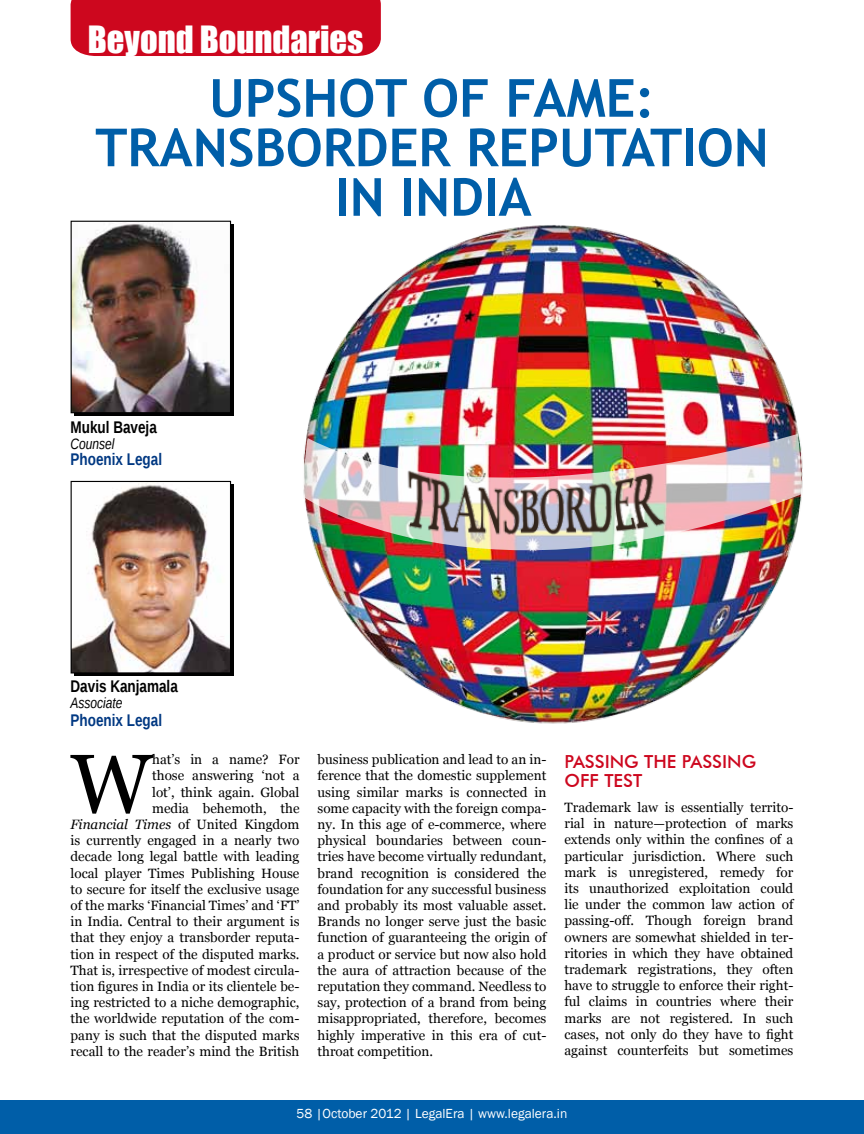
<style>
.page{position:relative;width:864px;height:1134px;background:#fff}
.page>*{position:absolute;margin:0;border:0;box-sizing:border-box;transform-origin:0 0}
.t1{font:83.7px "Georgia";color:#000}
.t2{font:700 52.5px/49.5px "Trebuchet MS";color:#005ea8;text-align:center}
.t3{font:34.5px "Impact";color:#fff}
.t4{font:500 18px/19.5px "Futura BT";color:#cd071e}
.t5{font:700 16.8px "Liberation Sans";color:#000;scale:.8 1}
.t6{font:700 16.8px "Liberation Sans";color:#003882;scale:.8 1}
.t7{font:italic 15px "Liberation Sans";color:#000;scale:.8 1}
.t8{font:13.5px/16.2px "Georgia";color:#000;text-align:justify}
.t9{font:13.5px "Franklin Gothic";color:#fff}
.s1{font-style:italic}
</style>
<div class="page">
<div style="left:0;top:1100px;width:864px;height:34px;background:#005ea8"></div>
<div style="left:71px;top:0;width:310px;height:56px;background:#cd071e"></div>
<div style="left:74px;top:224px;width:160px;height:192px;background:#000"></div>
<div style="left:74px;top:485px;width:160px;height:191px;background:#000"></div>
<img style="left:73px;top:224px;width:156px;height:187px">
<div style="left:71px;top:221px;width:160px;height:192px;border:1px solid #000"></div>
<img style="left:73px;top:483px;width:156px;height:189px">
<div style="left:71px;top:481px;width:160px;height:193px;border:1px solid #000"></div>
<img style="left:306px;top:225px;width:497px;height:499px">
<img style="left:303px;top:434px;width:499px;height:137px">
<img style="left:398px;top:465px;width:272px;height:74px">
<h3 class="t3" style="left:88px;top:13px;width:277px">Beyond Boundaries</h3>
<h2 class="t2" style="left:95px;top:73px;width:675px">UPSHOT OF FAME:<br>TRANSBORDER REPUTATION<br>IN INDIA</h2>
<p class="t5" style="left:71px;top:416px;width:109px">Mukul Baveja</p>
<p class="t7" style="left:71px;top:434px;width:57px">Counsel</p>
<p class="t6" style="left:71px;top:447px;width:116px">Phoenix Legal</p>
<p class="t5" style="left:71px;top:675px;width:136px">Davis Kanjamala</p>
<p class="t7" style="left:71px;top:693px;width:67px">Associate</p>
<p class="t6" style="left:71px;top:709px;width:116px">Phoenix Legal</p>
<p class="t8" style="left:71px;top:752px;width:230px;text-align:right">hat’s in a name? For<br>those answering ‘not a<br>lot’, think again. Global<br>media behemoth, the<br><span class="s1">Financial Times</span> of United Kingdom is currently engaged in a nearly two decade long legal battle with leading local player Times Publishing House to secure for itself the exclusive usage of the marks ‘Financial Times’ and ‘FT’ in India. Central to their argument is that they enjoy a transborder reputa&shy;tion in respect of the disputed marks.<br>That is, irrespective of modest circula&shy;tion figures in India or its clientele be&shy;ing restricted to a niche demographic, the worldwide reputation of the com&shy;pany is such that the disputed marks recall to the reader’s mind the British</p>
<h1 class="t1" style="left:71px;top:737px;width:83px">W</h1>
<p class="t8" style="left:318px;top:752px;width:230px">business publication and lead to an in&shy;ference that the domestic supplement using similar marks is connected in some capacity with the foreign compa&shy;ny. In this age of e-commerce, where physical boundaries between coun&shy;tries have become virtually redundant, brand recognition is considered the foundation for any successful business and probably its most valuable asset.<br>Brands no longer serve just the basic function of guaranteeing the origin of a product or service but now also hold the aura of attraction because of the reputation they command. Needless to say, protection of a brand from being misappropriated, therefore, becomes highly imperative in this era of cut&shy;throat competition.</p>
<h3 class="t4" style="left:564px;top:751px;width:193px">PASSING THE PASSING<br>OFF TEST</h3>
<p class="t8" style="left:564px;top:799px;width:230px">Trademark law is essentially territo&shy;rial in nature—protection of marks extends only within the confines of a particular jurisdiction. Where such mark is unregistered, remedy for its unauthorized exploitation could lie under the common law action of passing-off. Though foreign brand owners are somewhat shielded in ter&shy;ritories in which they have obtained trademark registrations, they often have to struggle to enforce their right&shy;ful claims in countries where their marks are not registered. In such cases, not only do they have to fight against counterfeits but sometimes</p>
<p class="t9" style="left:297px;top:1105px;width:272px">58 |October 2012 | LegalEra | www.legalera.in</p>
</div>
